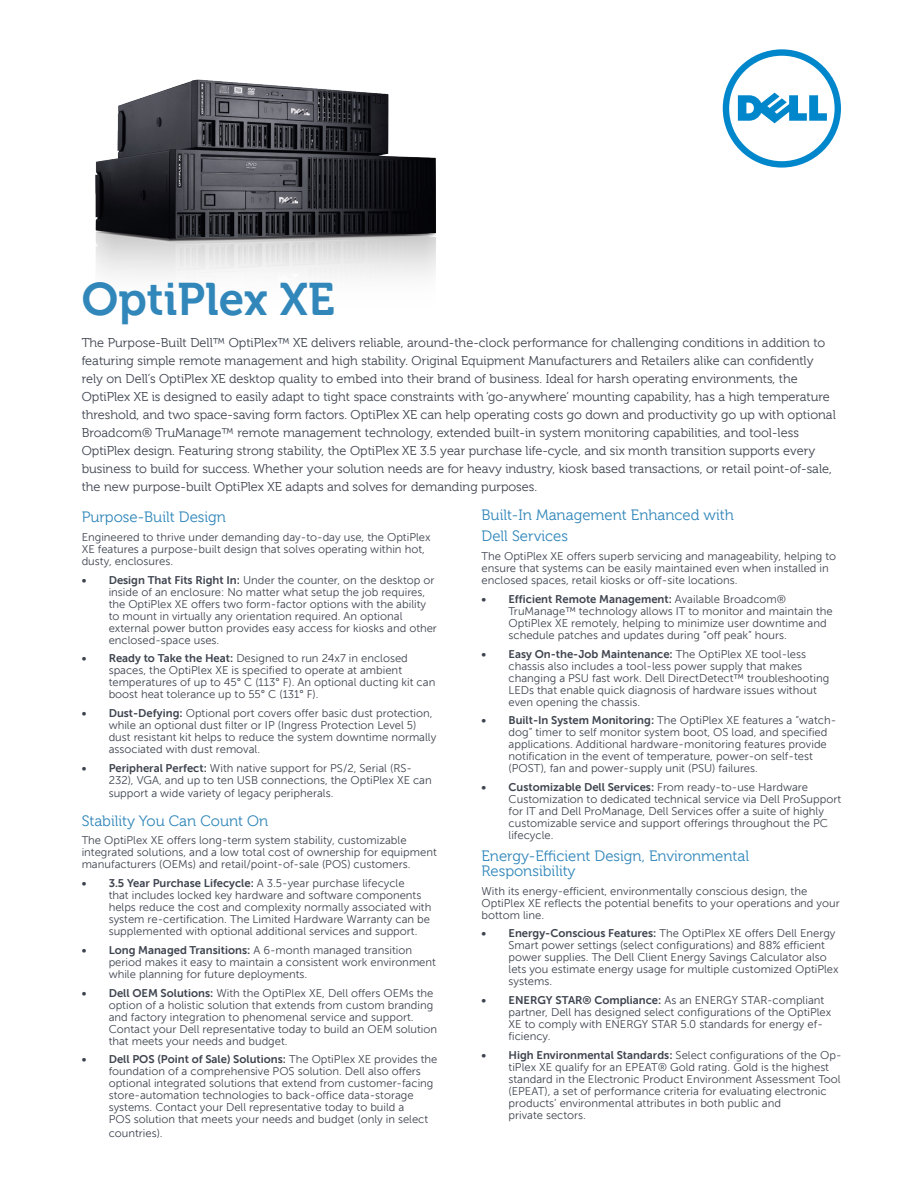
<style>
.page{position:relative;width:918px;height:1188px;background:#fff}
.page>*{position:absolute;margin:0;border:0;box-sizing:border-box;transform-origin:0 0}
.t1{font:700 45.9px "Museo For Dell";color:#3287ba}
.t2{font:15px/21.6px "Museo For Dell";color:#3287ba}
.t3{font:12.75px/18px "Museo For Dell";color:#3e444f}
.Bulleted_List_San_Mu{font:11.25px/12px "Museo Sans For Dell";color:#3e444f}
.Body_copy_Sans_Museo{font:11.25px/12px "Museo Sans For Dell";color:#3e444f}
.s1{font-weight:700}
</style>
<div class="page">
<svg style="left:723px;top:49px;width:118px;height:119px"></svg>
<img style="left:95px;top:79px;width:341px;height:197px">
<p class="t1" style="left:82px;top:274px;width:254px">OptiPlex XE</p>
<p class="t3" style="left:82px;top:334px;width:756px">The Purpose-Built Dell™ OptiPlex™ XE delivers reliable, around-the-clock performance for challenging conditions in addition to featuring simple remote management and high stability. Original Equipment Manufacturers and Retailers alike can confidently rely on Dell’s OptiPlex XE desktop quality to embed into their brand of business. Ideal for harsh operating environments, the OptiPlex XE is designed to easily adapt to tight space constraints with ‘go-anywhere’ mounting capability, has a high temperature threshold, and two space-saving form factors. OptiPlex XE can help operating costs go down and productivity go up with optional Broadcom® TruManage™ remote management technology, extended built-in system monitoring capabilities, and tool-less OptiPlex design. Featuring strong stability, the OptiPlex XE 3.5 year purchase life-cycle, and six month transition supports every business to build for success. Whether your solution needs are for heavy industry, kiosk based transactions, or retail point-of-sale, the new purpose-built OptiPlex XE adapts and solves for demanding purposes.</p>
<p class="t2" style="left:82px;top:506px;width:146px">Purpose-Built Design</p>
<p class="Bulleted_List_San_Mu" style="left:82px;top:531px;width:350px">Engineered to thrive under demanding day-to-day use, the OptiPlex<br>XE features a purpose-built design that solves operating within hot, dusty, enclosures.</p>
<p class="Bulleted_List_San_Mu" style="left:109px;top:574px;width:330px;text-indent:-27px"><span class="s1">• Design That Fits Right In:</span> Under the counter, on the desktop or inside of an enclosure: No matter what setup the job requires, the OptiPlex XE offers two form-factor options with the ability to mount in virtually any orientation required. An optional external power button provides easy access for kiosks and other enclosed-space uses.</p>
<p class="Bulleted_List_San_Mu" style="left:109px;top:652px;width:328px;text-indent:-27px"><span class="s1">• Ready to Take the Heat:</span> Designed to run 24x7 in enclosed spaces, the OptiPlex XE is specified to operate at ambient temperatures of up to 45° C (113° F). An optional ducting kit can boost heat tolerance up to 55° C (131° F).</p>
<p class="Bulleted_List_San_Mu" style="left:109px;top:707px;width:329px;text-indent:-27px"><span class="s1">• Dust-Defying:</span> Optional port covers offer basic dust protection, while an optional dust filter or IP (Ingress Protection Level 5) dust resistant kit helps to reduce the system downtime normally associated with dust removal.</p>
<p class="Bulleted_List_San_Mu" style="left:109px;top:762px;width:325px;text-indent:-27px"><span class="s1">• Peripheral Perfect:</span> With native support for PS/2, Serial (RS-<br>232), VGA, and up to ten USB connections, the OptiPlex XE can</p>
<p class="Bulleted_List_San_Mu" style="left:109px;top:787px;width:226px">support a wide variety of legacy peripherals.</p>
<p class="t2" style="left:82px;top:810px;width:188px">Stability You Can Count On</p>
<p class="Bulleted_List_San_Mu" style="left:82px;top:835px;width:357px">The OptiPlex XE offers long-term system stability, customizable integrated solutions, and a low total cost of ownership for equipment manufacturers (OEMs) and retail/point-of-sale (POS) customers.</p>
<p class="Bulleted_List_San_Mu" style="left:109px;top:877px;width:324px;text-indent:-27px"><span class="s1">• 3.5 Year Purchase Lifecycle:</span> A 3.5-year purchase lifecycle<br>that includes locked key hardware and software components helps reduce the cost and complexity normally associated with system re-certification. The Limited Hardware Warranty can be supplemented with optional additional services and support.</p>
<p class="Bulleted_List_San_Mu" style="left:109px;top:944px;width:329px;text-indent:-27px"><span class="s1">• Long Managed Transitions:</span> A 6-month managed transition period makes it easy to maintain a consistent work environment while planning for future deployments.</p>
<p class="Bulleted_List_San_Mu" style="left:109px;top:987px;width:330px;text-indent:-27px"><span class="s1">• Dell OEM Solutions:</span> With the OptiPlex XE, Dell offers OEMs the option of a holistic solution that extends from custom branding and factory integration to phenomenal service and support.<br>Contact your Dell representative today to build an OEM solution that meets your needs and budget.</p>
<p class="Bulleted_List_San_Mu" style="left:109px;top:1054px;width:330px;text-indent:-27px"><span class="s1">• Dell POS (Point of Sale) Solutions:</span> The OptiPlex XE provides the foundation of a comprehensive POS solution. Dell also offers optional integrated solutions that extend from customer-facing store-automation technologies to back-office data-storage systems. Contact your Dell representative today to build a<br>POS solution that meets your needs and budget (only in select</p>
<p class="Bulleted_List_San_Mu" style="left:109px;top:1127px;width:56px">countries).</p>
<p class="t2" style="left:482px;top:504px;width:254px">Built-In Management Enhanced with<br>Dell Services</p>
<p class="Body_copy_Sans_Museo" style="left:482px;top:550px;width:356px">The OptiPlex XE offers superb servicing and manageability, helping to ensure that systems can be easily maintained even when installed in enclosed spaces, retail kiosks or off-site locations.</p>
<p class="Bulleted_List_San_Mu" style="left:509px;top:593px;width:326px;text-indent:-27px"><span class="s1">• Efficient Remote Management:</span> Available Broadcom® TruManage™ technology allows IT to monitor and maintain the OptiPlex XE remotely, helping to minimize user downtime and schedule patches and updates during “off peak” hours.</p>
<p class="Bulleted_List_San_Mu" style="left:509px;top:648px;width:322px;text-indent:-27px"><span class="s1">• Easy On-the-Job Maintenance:</span> The OptiPlex XE tool-less chassis also includes a tool-less power supply that makes changing a PSU fast work. Dell DirectDetect™ troubleshooting LEDs that enable quick diagnosis of hardware issues without even opening the chassis.</p>
<p class="Bulleted_List_San_Mu" style="left:509px;top:715px;width:329px;text-indent:-27px"><span class="s1">• Built-In System Monitoring:</span> The OptiPlex XE features a “watch&shy;dog” timer to self monitor system boot, OS load, and specified applications. Additional hardware-monitoring features provide notification in the event of temperature, power-on self-test (POST), fan and power-supply unit (PSU) failures.</p>
<p class="Bulleted_List_San_Mu" style="left:509px;top:781px;width:334px;text-indent:-27px"><span class="s1">• Customizable Dell Services:</span> From ready-to-use Hardware Customization to dedicated technical service via Dell ProSupport for IT and Dell ProManage, Dell Services offer a suite of highly customizable service and support offerings throughout the PC lifecycle.</p>
<p class="t2" style="left:482px;top:849px;width:269px;line-height:15px">Energy-Efficient Design, Environmental<br>Responsibility</p>
<p class="Body_copy_Sans_Museo" style="left:482px;top:885px;width:360px">With its energy-efficient, environmentally conscious design, the<br>OptiPlex XE reflects the potential benefits to your operations and your bottom line.</p>
<p class="Bulleted_List_San_Mu" style="left:509px;top:928px;width:332px;text-indent:-27px"><span class="s1">• Energy-Conscious Features:</span> The OptiPlex XE offers Dell Energy Smart power settings (select configurations) and 88% efficient power supplies. The Dell Client Energy Savings Calculator also lets you estimate energy usage for multiple customized OptiPlex systems.</p>
<p class="Bulleted_List_San_Mu" style="left:509px;top:994px;width:324px;text-indent:-27px"><span class="s1">• ENERGY STAR® Compliance:</span> As an ENERGY STAR-compliant partner, Dell has designed select configurations of the OptiPlex XE to comply with ENERGY STAR 5.0 standards for energy ef&shy;ficiency.</p>
<p class="Bulleted_List_San_Mu" style="left:509px;top:1049px;width:335px;text-indent:-27px"><span class="s1">• High Environmental Standards:</span> Select configurations of the Op&shy;tiPlex XE qualify for an EPEAT® Gold rating. Gold is the highest standard in the Electronic Product Environment Assessment Tool (EPEAT), a set of performance criteria for evaluating electronic products’ environmental attributes in both public and<br>private sectors.</p>
</div>
